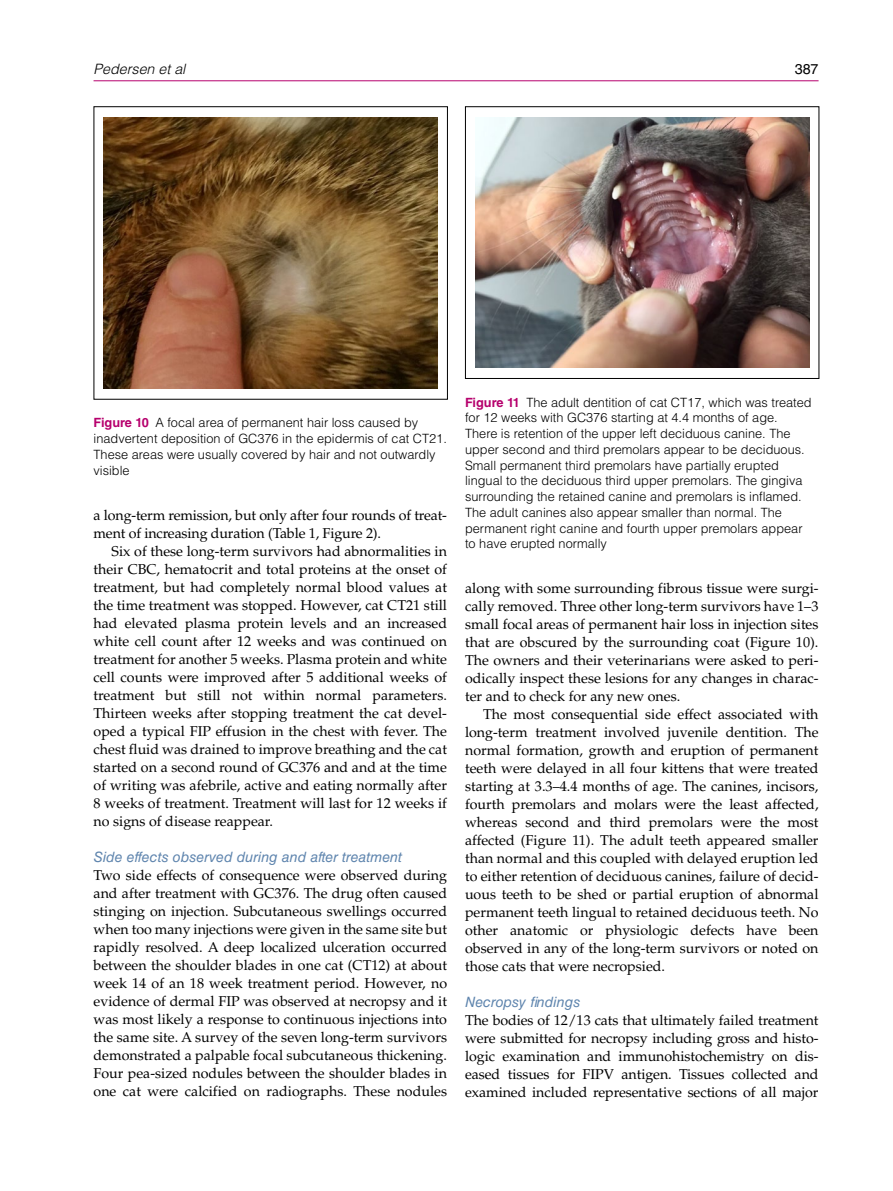
<style>
.page{position:relative;width:893px;height:1191px;background:#fff}
.page>*{position:absolute;margin:0;border:0;box-sizing:border-box;transform-origin:0 0}
.t1{font:14.25px/18px "Palatino LT Std";color:#000;text-align:justify}
.t2{font:italic 14.25px "Helvetica LT Std";color:#5f85ae}
.t3{font:italic 300 14.25px "Helvetica LT Std";color:#000}
.t4{font:14.25px "Helvetica LT Std";color:#000}
.t5{font:300 12.75px/15.8px "Helvetica LT Std";color:#000}
.s1{font-weight:700;color:#b6006d}
</style>
<div class="page">
<hr style="left:94px;top:80px;width:725px;height:1px;background:#b6006d">
<img style="left:104px;top:117px;width:334px;height:272px">
<div style="left:94px;top:106px;width:354px;height:293px;border:1px solid #000"></div>
<img style="left:475px;top:117px;width:334px;height:251px">
<div style="left:465px;top:106px;width:354px;height:273px;border:1px solid #000"></div>
<p class="t3" style="left:94px;top:60px;width:93px">Pedersen et al</p>
<p class="t4" style="left:795px;top:61px;width:25px">387</p>
<p class="t5" style="left:94px;top:415px;width:355px"><span class="s1">Figure 10</span> A focal area of permanent hair loss caused by inadvertent deposition of GC376 in the epidermis of cat CT21.<br>These areas were usually covered by hair and not outwardly visible</p>
<p class="t1" style="left:94px;top:506px;width:355px">a long-term remission, but only after four rounds of treat&shy;ment of increasing duration (Table 1, Figure 2).</p>
<p class="t1" style="left:94px;top:542px;width:355px;text-indent:18px">Six of these long-term survivors had abnormalities in their CBC, hematocrit and total proteins at the onset of treatment, but had completely normal blood values at the time treatment was stopped. However, cat CT21 still had elevated plasma protein levels and an increased white cell count after 12 weeks and was continued on treatment for another 5 weeks. Plasma protein and white cell counts were improved after 5 additional weeks of treatment but still not within normal parameters.<br>Thirteen weeks after stopping treatment the cat devel&shy;oped a typical FIP effusion in the chest with fever. The chest fluid was drained to improve breathing and the cat started on a second round of GC376 and and at the time of writing was afebrile, active and eating normally after 8 weeks of treatment. Treatment will last for 12 weeks if no signs of disease reappear.</p>
<p class="t2" style="left:94px;top:848px;width:310px">Side effects observed during and after treatment</p>
<p class="t1" style="left:94px;top:866px;width:355px">Two side effects of consequence were observed during and after treatment with GC376. The drug often caused stinging on injection. Subcutaneous swellings occurred when too many injections were given in the same site but rapidly resolved. A deep localized ulceration occurred between the shoulder blades in one cat (CT12) at about week 14 of an 18 week treatment period. However, no evidence of dermal FIP was observed at necropsy and it was most likely a response to continuous injections into the same site. A survey of the seven long-term survivors demonstrated a palpable focal subcutaneous thickening.<br>Four pea-sized nodules between the shoulder blades in one cat were calcified on radiographs. These nodules</p>
<p class="t5" style="left:465px;top:394px;width:348px"><span class="s1">Figure 11</span> The adult dentition of cat CT17, which was treated for 12 weeks with GC376 starting at 4.4 months of age.<br>There is retention of the upper left deciduous canine. The upper second and third premolars appear to be deciduous.<br>Small permanent third premolars have partially erupted lingual to the deciduous third upper premolars. The gingiva surrounding the retained canine and premolars is inflamed.<br>The adult canines also appear smaller than normal. The permanent right canine and fourth upper premolars appear to have erupted normally</p>
<p class="t1" style="left:465px;top:579px;width:355px">along with some surrounding fibrous tissue were surgi&shy;cally removed. Three other long-term survivors have 1–3 small focal areas of permanent hair loss in injection sites that are obscured by the surrounding coat (Figure 10).<br>The owners and their veterinarians were asked to peri&shy;odically inspect these lesions for any changes in charac&shy;ter and to check for any new ones.</p>
<p class="t1" style="left:465px;top:705px;width:355px;text-indent:18px">The most consequential side effect associated with long-term treatment involved juvenile dentition. The normal formation, growth and eruption of permanent teeth were delayed in all four kittens that were treated starting at 3.3–4.4 months of age. The canines, incisors, fourth premolars and molars were the least affected, whereas second and third premolars were the most affected (Figure 11). The adult teeth appeared smaller than normal and this coupled with delayed eruption led to either retention of deciduous canines, failure of decid&shy;uous teeth to be shed or partial eruption of abnormal permanent teeth lingual to retained deciduous teeth. No other anatomic or physiologic defects have been observed in any of the long-term survivors or noted on those cats that were necropsied.</p>
<p class="t2" style="left:465px;top:993px;width:117px">Necropsy findings</p>
<p class="t1" style="left:465px;top:1011px;width:355px">The bodies of 12/13 cats that ultimately failed treatment were submitted for necropsy including gross and histo&shy;logic examination and immunohistochemistry on dis&shy;eased tissues for FIPV antigen. Tissues collected and examined included representative sections of all major</p>
</div>
